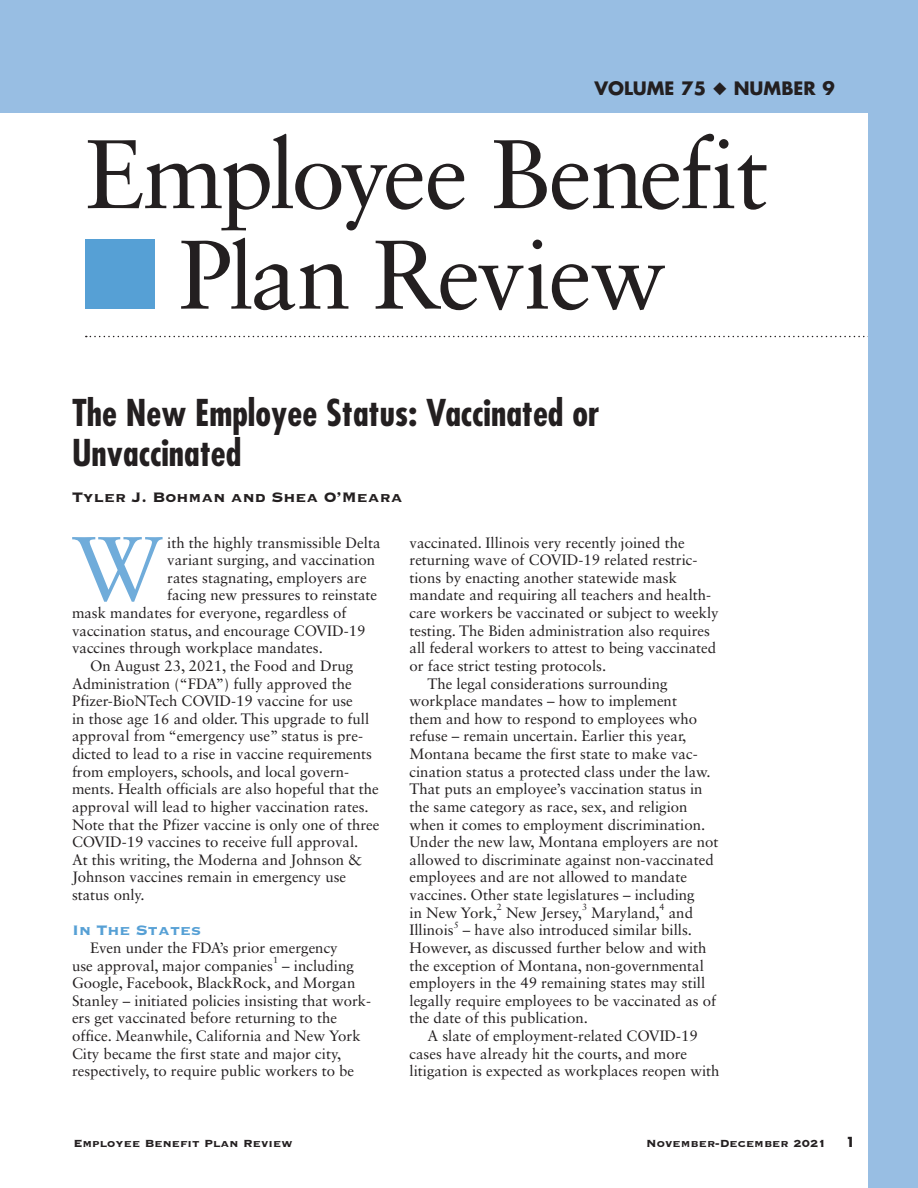
<style>
.page{position:relative;width:918px;height:1188px;background:#fff}
.page>*{position:absolute;margin:0;border:0;box-sizing:border-box;transform-origin:0 0}
.t1{font:97.5px/100.5px "Sabon LT Std";letter-spacing:-.025em;color:#231f20;text-align:center}
.Textdrop{font:90.75px "Sabon LT Std";color:#70acda}
.Article_Title{font:700 condensed 36px/40.5px "Futura Std";color:#231f20}
.Authors{font:18px "Copperplate Gothic Std 33 BC";color:#231f20}
.t2{font:700 18px "Futura Std";color:#231f20}
.HeadA{font:18px "Copperplate Gothic Std 33 BC";color:#56a0d5}
.TextInd{font:15px/17.7px "Sabon LT Std";color:#231f20}
.Textdrop-2{font:15px "Sabon LT Std";color:#231f20}
.t3{font:13.5px "Copperplate Gothic Std 33 BC";color:#231f20}
.t4{font:700 13.5px "Futura Std";color:#231f20}
.TextInd-2{font:9px "Sabon LT Std";color:#231f20}
.s1{font-size:93px}
</style>
<div class="page">
<div style="left:0;top:0;width:918px;height:112px;background:#98bee3"></div>
<svg style="left:86px;top:336px;width:782px;height:1px"></svg>
<div style="left:85px;top:239px;width:69px;height:70px;background:#56a0d5"></div>
<div style="left:868px;top:0;width:50px;height:1188px;background:#98bee3"></div>
<p class="t2" style="left:594px;top:76px;width:242px">VOLUME 75 ◆ NUMBER 9</p>
<h1 class="t1" style="left:85px;top:123px;width:685px">Employee Benefit<br>P<span class="s1">l</span>an Review</h1>
<p class="Article_Title" style="left:72px;top:392px;width:529px">The New Employee Status: Vaccinated or<br>Unvaccinated</p>
<p class="Authors" style="left:72px;top:488px;width:332px">Tyler J. Bohman and Shea O’Meara</p>
<p class="Textdrop" style="left:72px;top:515px;width:92px">W</p>
<p class="Textdrop-2" style="left:167px;top:533px;width:215px">ith the highly transmissible Delta</p>
<p class="TextInd" style="left:410px;top:533px;width:311px">vaccinated. Illinois very recently joined the returning wave of COVID-19 related restric&shy;tions by enacting another statewide mask mandate and requiring all teachers and health&shy;care workers be vaccinated or subject to weekly testing. The Biden administration also requires all federal workers to attest to being vaccinated or face strict testing protocols.</p>
<p class="TextInd" style="left:410px;top:674px;width:310px;text-indent:18px">The legal considerations surrounding workplace mandates – how to implement<br>them and how to respond to employees who refuse – remain uncertain. Earlier this year, Montana became the first state to make vac&shy;cination status a protected class under the law.<br>That puts an employee’s vaccination status in the same category as race, sex, and religion when it comes to employment discrimination.<br>Under the new law, Montana employers are not allowed to discriminate against non-vaccinated employees and are not allowed to mandate vaccines. Other state legislatures – including<br>in New York,</p>
<p class="Textdrop-2" style="left:167px;top:551px;width:209px">variant surging, and vaccination</p>
<p class="Textdrop-2" style="left:167px;top:569px;width:201px">rates stagnating, employers are</p>
<p class="Textdrop-2" style="left:167px;top:586px;width:212px">facing new pressures to reinstate</p>
<p class="Textdrop-2" style="left:72px;top:604px;width:276px">mask mandates for everyone, regardless of</p>
<p class="Textdrop-2" style="left:72px;top:621px;width:295px">vaccination status, and encourage COVID-19</p>
<p class="Textdrop-2" style="left:72px;top:639px;width:252px">vaccines through workplace mandates.</p>
<p class="TextInd" style="left:72px;top:657px;width:309px;text-indent:18px">On August 23, 2021, the Food and Drug Administration (“FDA”) fully approved the Pfizer-BioNTech COVID-19 vaccine for use<br>in those age 16 and older. This upgrade to full approval from “emergency use” status is pre&shy;dicted to lead to a rise in vaccine requirements from employers, schools, and local govern&shy;ments. Health officials are also hopeful that the approval will lead to higher vaccination rates.<br>Note that the Pfizer vaccine is only one of three COVID-19 vaccines to receive full approval.<br>At this writing, the Moderna and Johnson &amp; Johnson vaccines remain in emergency use status only.</p>
<p class="HeadA" style="left:72px;top:921px;width:131px">In The States</p>
<p class="TextInd" style="left:72px;top:939px;width:267px;text-indent:18px">Even under the FDA’s prior emergency use approval, major companies</p>
<p class="TextInd-2" style="left:497px;top:902px;width:7px">2</p>
<p class="TextInd-2" style="left:582px;top:902px;width:7px">3</p>
<p class="TextInd" style="left:591px;top:903px;width:70px">Maryland,</p>
<p class="TextInd-2" style="left:660px;top:902px;width:7px">4</p>
<p class="TextInd" style="left:669px;top:903px;width:26px">and</p>
<p class="TextInd" style="left:506px;top:903px;width:78px">New Jersey,</p>
<p class="TextInd" style="left:410px;top:921px;width:46px">Illinois</p>
<p class="TextInd-2" style="left:454px;top:919px;width:7px">5</p>
<p class="TextInd" style="left:410px;top:921px;width:308px;text-indent:53px">– have also introduced similar bills.<br>However, as discussed further below and with the exception of Montana, non-governmental employers in the 49 remaining states may still legally require employees to be vaccinated as of the date of this publication.</p>
<p class="TextInd" style="left:410px;top:1027px;width:312px;text-indent:18px">A slate of employment-related COVID-19 cases have already hit the courts, and more litigation is expected as workplaces reopen with</p>
<p class="TextInd-2" style="left:273px;top:955px;width:7px">1</p>
<p class="TextInd" style="left:72px;top:956px;width:301px;text-indent:210px">– including Google, Facebook, BlackRock, and Morgan Stanley – initiated policies insisting that work&shy;ers get vaccinated before returning to the office. Meanwhile, California and New York City became the first state and major city, respectively, to require public workers to be</p>
<p class="t3" style="left:74px;top:1136px;width:221px">Employee Benefit Plan Review</p>
<p class="t3" style="left:646px;top:1136px;width:182px">November-December 2021</p>
<p class="t4" style="left:846px;top:1133px;width:11px">1</p>
</div>
